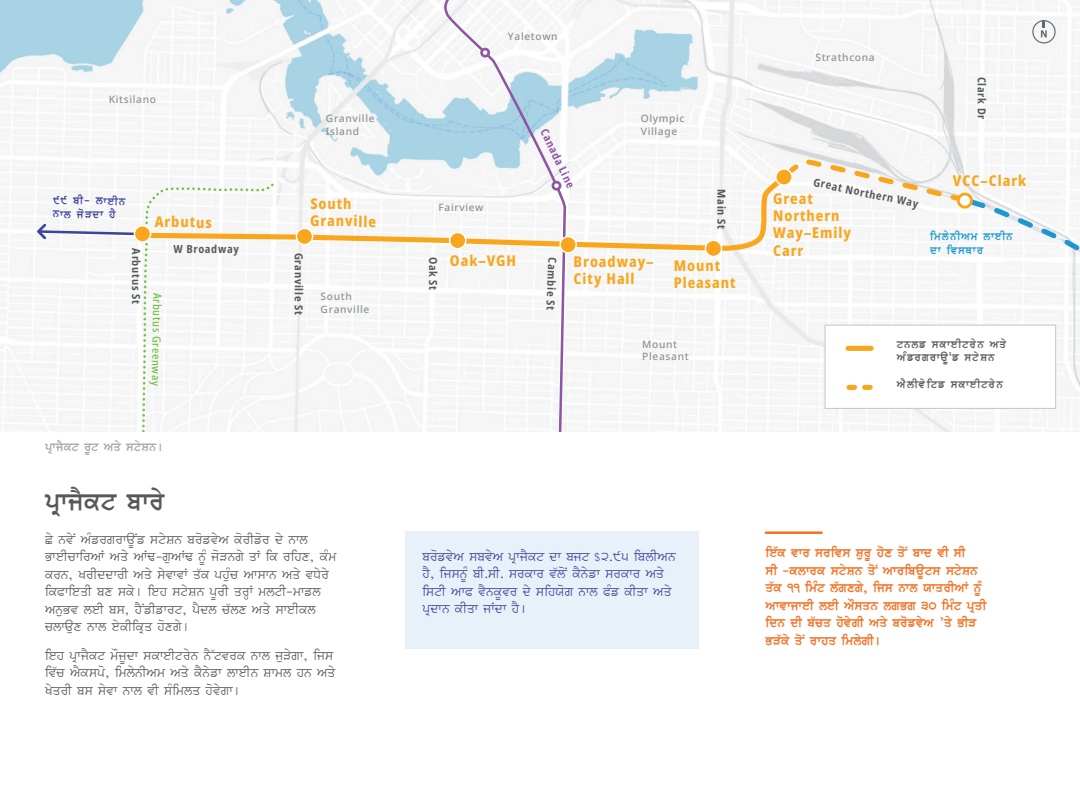
<style>
.page{position:relative;width:1080px;height:810px;background:#fff}
.page>*{position:absolute;margin:0;border:0;box-sizing:border-box;transform-origin:0 0}
.BSP_H1{font:800 26.25px "Amr Lipi";color:#57585a}
.Image{font:800 condensed 14.88px/17.4px "Noto Sans";letter-spacing:.065em;color:#f9a61d}
.BSP_Body{font:13.12px/17.5px "Amr Lipi";color:#57585a}
.BSP_Body-2{font:300 13.12px/17.5px "Amr Lipi";color:#f37124}
.BSP_Body-3{font:13.12px/17.5px "Amr Lipi";color:#3d449b}
.t1{font:300 12.5px "Amr Lipi";color:#a7a9ac}
.Image-2{font:700 condensed 11.12px "Noto Sans";letter-spacing:.065em;color:#57585a}
.Image-3{font:300 11.12px/13.6px "Amr Lipi";letter-spacing:.065em;color:#57585a}
.Image-4{font:300 11.12px/13.6px "Amr Lipi";letter-spacing:.065em;color:#1c98ce}
.Image-5{font:300 11.12px/13.6px "Amr Lipi";color:#3d449b}
.Image-6{font:500 condensed 11.12px "Noto Sans";color:#74bf44}
.Image-7{font:700 condensed 11.12px "Noto Sans";color:#8f54a2}
.Image-8{font:500 10.12px/12.8px "Noto Sans";letter-spacing:.065em;color:#8f9092}
</style>
<div class="page">
<img style="left:0;top:0;width:57px;height:432px">
<img style="left:57px;top:0;width:782px;height:432px">
<img style="left:839px;top:0;width:241px;height:432px">
<svg style="left:1032px;top:20px;width:24px;height:23px"></svg>
<svg style="left:442px;top:0;width:123px;height:432px"></svg>
<svg style="left:135px;top:172px;width:649px;height:85px"></svg>
<div style="left:296px;top:228px;width:17px;height:17px;background:#f9a61d;border-radius:50%"></div>
<div style="left:296px;top:228px;width:17px;height:17px;border:1px solid #fff;border-radius:50%"></div>
<svg style="left:450px;top:232px;width:16px;height:17px"></svg>
<div style="left:449px;top:232px;width:18px;height:17px;border:1px solid #fff;border-radius:50%"></div>
<svg style="left:560px;top:237px;width:16px;height:16px"></svg>
<div style="left:559px;top:236px;width:18px;height:18px;border:1px solid #fff;border-radius:50%"></div>
<div style="left:705px;top:240px;width:17px;height:17px;background:#f9a61d;border-radius:50%"></div>
<div style="left:705px;top:240px;width:17px;height:17px;border:1px solid #fff;border-radius:50%"></div>
<svg style="left:776px;top:169px;width:16px;height:16px"></svg>
<div style="left:775px;top:168px;width:18px;height:18px;border:1px solid #fff;border-radius:50%"></div>
<svg style="left:784px;top:157px;width:296px;height:144px"></svg>
<div style="left:958px;top:194px;width:13px;height:13px;background:#fff;border-radius:50%"></div>
<div style="left:957px;top:193px;width:16px;height:16px;border:3px solid #f9a61d;border-radius:50%"></div>
<div style="left:553px;top:182px;width:7px;height:7px;background:#fff;border-radius:50%"></div>
<div style="left:552px;top:181px;width:9px;height:10px;border:3px solid #8f54a2;border-radius:50%"></div>
<div style="left:482px;top:49px;width:7px;height:7px;background:#fff;border-radius:50%"></div>
<div style="left:480px;top:48px;width:10px;height:10px;border:3px solid #8f54a2;border-radius:50%"></div>
<svg style="left:36px;top:182px;width:239px;height:250px"></svg>
<div style="left:825px;top:325px;width:231px;height:83px;background:#fff"></div>
<div style="left:825px;top:325px;width:231px;height:84px;border:1px solid #c6c5c4"></div>
<div style="left:848px;top:346px;width:23px;height:5px;background:#f9a61d"></div>
<svg style="left:849px;top:385px;width:6px;height:5px"></svg>
<svg style="left:865px;top:385px;width:5px;height:5px"></svg>
<div style="left:406px;top:531px;width:293px;height:118px;background:#e8f1f9"></div>
<hr style="left:766px;top:531px;width:56px;height:3px;background:#f37124">
<p class="Image-8" style="left:109px;top:94px;width:49px">Kitsilano</p>
<p class="Image-8" style="left:326px;top:113px;width:50px">Granville<br>Island</p>
<p class="Image-5" style="left:53px;top:194px;width:74px;rotate:1deg">99 BI- LWEIN<br>NWL JOVDW HY</p>
<p class="Image-2" style="left:144px;top:248px;width:57px;rotate:90deg">Arbutus St</p>
<p class="Image" style="left:311px;top:195px;width:43px;rotate:1deg">South</p>
<p class="Image" style="left:155px;top:213px;width:58px;rotate:1deg">Arbutus</p>
<p class="Image" style="left:310px;top:212px;width:67px;rotate:1deg">Granville</p>
<p class="Image-2" style="left:174px;top:241px;width:67px;rotate:1deg">W Broadway</p>
<p class="Image-6" style="left:165px;top:293px;width:94px;rotate:91deg">Arbutus Greenway</p>
<p class="Image-2" style="left:307px;top:253px;width:63px;rotate:90deg">Granville St</p>
<p class="Image-8" style="left:321px;top:291px;width:50px">South<br>Granville</p>
<p class="t1" style="left:45px;top:440px;width:120px">PRWJYKT RUT AQY STYSN[</p>
<p class="BSP_H1" style="left:45px;top:486px;width:121px">pRwjYkt bwry</p>
<p class="BSP_Body" style="left:45px;top:531px;width:293px">CYNVYN AMFRGRWAUNF STYSN BROFVYA KORIFOR DYNWL BWEICWIRAW AQYAWF-GUAWF NUM JOVNGYQW IK RIHX, KMM KRN, KRIDDWRI AQYSYVWVW Q`K PHUMC AWSWN AQYVDYRY IKPWIEQI BX SKY[ IEH STYSN PURI QRHW MLTI-MWFL ANUBV LEI BS, HYNFIFWRT, PYDL C`LX AQYSWEIKL CLWAUX NWL EYKIIKRQ HOXGY[</p>
<p class="BSP_Body" style="left:45px;top:647px;width:299px">IEH PRWJYKT MOJUDW SKWEITRYN NY~TVRK NWL JUVYGW, IJS<br>IV`C AYKSPO, IMLYNIAM AQYKYNYFW LWEIN SWML HN AQY<br>KYQRI BS SYVW NWL VI SMIMLQ HOVYGW[</p>
<p class="Image-8" style="left:508px;top:30px;width:51px">Yaletown</p>
<p class="Image-8" style="left:438px;top:201px;width:47px">Fairview</p>
<p class="Image-7" style="left:551px;top:126px;width:66px;rotate:64deg">Canada Line</p>
<p class="Image-8" style="left:641px;top:112px;width:45px">Olympic<br>Village</p>
<p class="Image-2" style="left:729px;top:189px;width:41px;rotate:90deg">Main St</p>
<p class="Image" style="left:450px;top:252px;width:68px">Oak–VGH</p>
<p class="Image-2" style="left:441px;top:257px;width:35px;rotate:90deg">Oak St</p>
<p class="Image-2" style="left:560px;top:258px;width:54px;rotate:92deg">Cambie St</p>
<p class="Image" style="left:574px;top:253px;width:81px">Broadway–<br>City Hall</p>
<p class="Image" style="left:674px;top:257px;width:63px">Mount<br>Pleasant</p>
<p class="Image-8" style="left:642px;top:338px;width:48px">Mount<br>Pleasant</p>
<p class="Image-8" style="left:815px;top:51px;width:61px">Strathcona</p>
<p class="Image-2" style="left:990px;top:77px;width:44px;rotate:90deg">Clark Dr</p>
<p class="Image-2" style="left:815px;top:174px;width:108px;rotate:12deg">Great Northern Way</p>
<p class="Image" style="left:773px;top:190px;width:79px">Great<br>Northern<br>Way–Emily<br>Carr</p>
<p class="Image" style="left:953px;top:172px;width:75px">VCC–Clark</p>
<p class="Image-4" style="left:930px;top:230px;width:84px">IMLYNIAM LWEIN<br>DW IVSQWR</p>
<p class="Image-3" style="left:897px;top:338px;width:112px">TNLF SKWEITRYN AQY<br>AMFRGRWAUNF STYSN</p>
<p class="Image-3" style="left:897px;top:379px;width:108px">AYLIVYITF SKWEITRYN</p>
<p class="BSP_Body-3" style="left:423px;top:548px;width:257px">BROFVYA SBVYA PRWJYKT DW BJT $2.95 IBLIAN HY, IJSNUM BI.SI. SRKWR V`LON KYNYFW SRKWR AQY ISTI AWP VYNKUVR DYSIHXOG NWL PMF KIQW AQY PRDWN KIQW JWDW HY[</p>
<p class="BSP_Body-2" style="left:766px;top:545px;width:222px">IE`K VWR SRIVS SURU HOX QON BWD VI SI<br>SI -KLWRK STYSN QON AWRIBAUTS STYSN Q`K 11 IMMT L`GXGY, IJS NWL XWQRIAW NUM AWVWJWEI LEI AOSQN LGBG 30 IMMT PRQI IDN DI B`CQ HOVYGI AQY BROFVYA ’QY BIV BV`KY QON RWHQ IMLYGI[</p>
</div>
